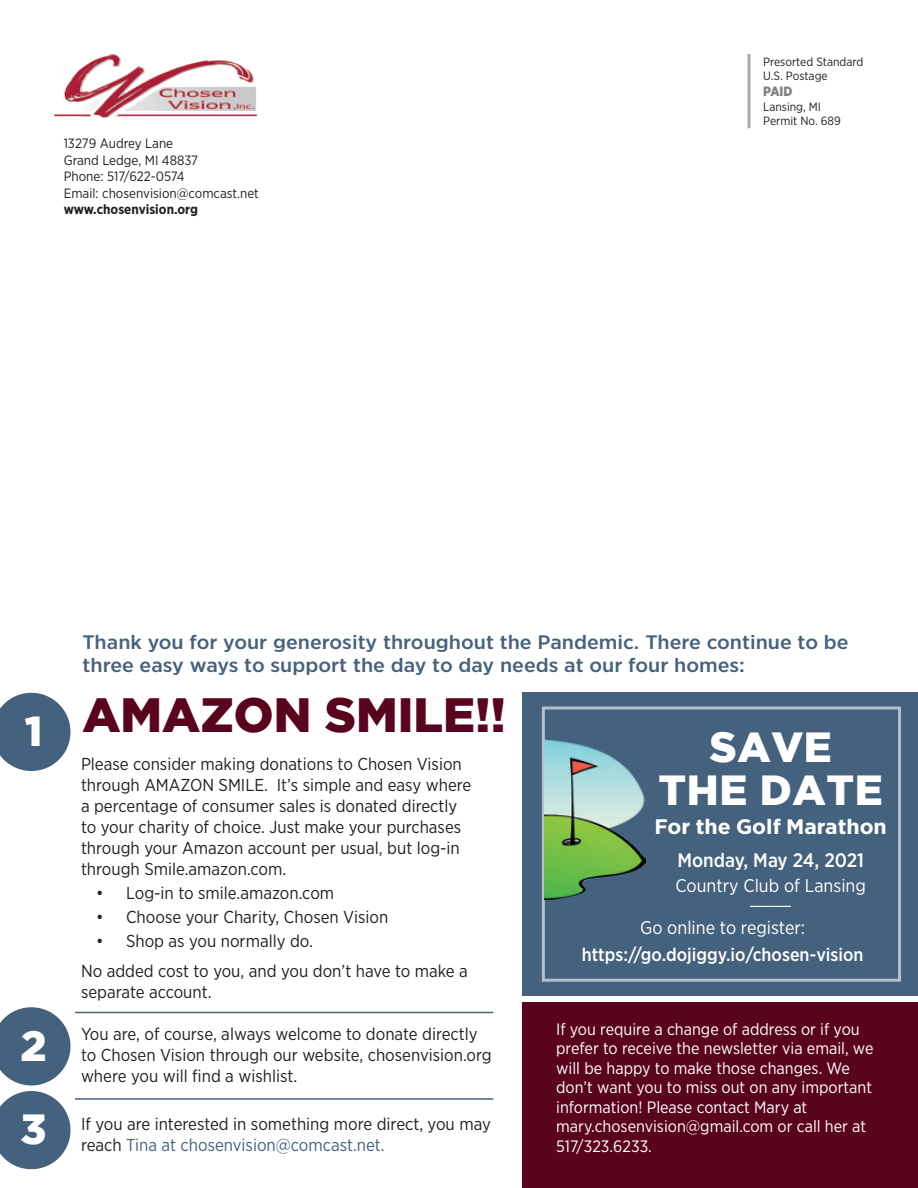
<style>
.page{position:relative;width:918px;height:1188px;background:#fff}
.page>*{position:absolute;margin:0;border:0;box-sizing:border-box;transform-origin:0 0}
.t1{font:900 48px "Gotham";color:#5a031d}
.t2{font:900 42px/43.5px "Gotham";letter-spacing:.015em;color:#fff;text-align:center}
.t3{font:700 21px "Gotham Narrow";color:#fff;scale:1.15 1}
.t4{font:500 19.5px/22.5px "Gotham Narrow";color:#44617e;scale:1.15 1}
.t5{font:500 19.5px "Gotham Narrow";color:#fff}
.t6{font:18.3px/29.8px "Gotham Narrow";color:#fff}
.t7{font:500 18.3px "Gotham Narrow";color:#fff}
.t8{font:17.25px/21px "Gotham Narrow";color:#231f20}
.t9{font:16.5px/19.5px "Gotham Narrow";color:#fff}
.t10{font:13.5px/16.5px "Gotham Narrow";color:#231f20}
.t11{font:700 13.5px "Gotham Narrow";color:#231f20}
.t12{font:900 13.5px "Gotham Narrow";color:#808285}
.t13{font:12px/14.4px "Gotham Narrow";color:#231f20}
.s1{color:#44617e}
</style>
<div class="page">
<div style="left:523px;top:692px;width:395px;height:304px;background:#44617e"></div>
<hr style="left:747px;top:54px;width:3px;height:74px;background:#a8a9ad">
<img style="left:64px;top:54px;width:57px;height:55px">
<div style="left:523px;top:1002px;width:395px;height:186px;background:#5a031d"></div>
<svg style="left:0;top:692px;width:71px;height:79px"></svg>
<hr style="left:75px;top:1012px;width:418px;height:1px;background:#44617e">
<hr style="left:75px;top:1098px;width:418px;height:2px;background:#44617e">
<svg style="left:0;top:1007px;width:71px;height:163px"></svg>
<img style="left:545px;top:740px;width:100px;height:159px">
<p class="t10" style="left:64px;top:135px;width:197px">13279 Audrey Lane<br>Grand Ledge, MI 48837<br>Phone: 517/622-0574<br>Email: chosenvision@comcast.net</p>
<p class="t11" style="left:64px;top:201px;width:136px">www.chosenvision.org</p>
<p class="t13" style="left:763px;top:54px;width:102px">Presorted Standard<br>U.S. Postage</p>
<p class="t12" style="left:763px;top:83px;width:31px">PAID</p>
<p class="t13" style="left:763px;top:99px;width:79px">Lansing, MI<br>Permit No. 689</p>
<h2 class="t2" style="left:25px;top:709px;width:19px">1</h2>
<h2 class="t2" style="left:21px;top:1003px;width:28px;line-height:83.7px;text-align:left">2<br>3</h2>
<p class="t4" style="left:82px;top:631px;width:668px">Thank you for your generosity throughout the Pandemic. There continue to be three easy ways to support the day to day needs at our four homes:</p>
<h1 class="t1" style="left:82px;top:687px;width:425px">AMAZON SMILE!!</h1>
<h2 class="t2" style="left:659px;top:724px;width:226px">SAVE<br>THE DATE</h2>
<p class="t3" style="left:655px;top:813px;width:204px">For the Golf Marathon</p>
<p class="t5" style="left:677px;top:848px;width:188px">Monday, May 24, 2021</p>
<p class="t6" style="left:675px;top:871px;width:192px">Country Club of Lansing</p>
<p class="t6" style="left:640px;top:883px;width:167px;text-indent:110px">____<br>Go online to register:</p>
<p class="t7" style="left:582px;top:943px;width:283px">https://go.dojiggy.io/chosen-vision</p>
<p class="t8" style="left:81px;top:753px;width:392px">Please consider making donations to Chosen Vision through AMAZON SMILE. It’s simple and easy where a percentage of consumer sales is donated directly to your charity of choice. Just make your purchases through your Amazon account per usual, but log-in through Smile.amazon.com.</p>
<p class="t8" style="left:96px;top:882px;width:240px">• Log-in to smile.amazon.com</p>
<p class="t8" style="left:96px;top:906px;width:294px">• Choose your Charity, Chosen Vision</p>
<p class="t8" style="left:81px;top:925px;width:388px;line-height:30px;text-indent:15px">• Shop as you normally do.<br>No added cost to you, and you don’t have to make a</p>
<p class="t8" style="left:81px;top:981px;width:132px">separate account.</p>
<p class="t8" style="left:81px;top:1023px;width:412px">You are, of course, always welcome to donate directly to Chosen Vision through our website, chosenvision.org where you will find a wishlist.</p>
<p class="t8" style="left:81px;top:1113px;width:411px">If you are interested in something more direct, you may reach <span class="s1">Tina at chosenvision@comcast.net.</span></p>
<p class="t9" style="left:556px;top:1019px;width:319px">If you require a change of address or if you prefer to receive the newsletter via email, we will be happy to make those changes. We don’t want you to miss out on any important information! Please contact Mary at mary.chosenvision@gmail.com or call her at 517/323.6233.</p>
</div>
